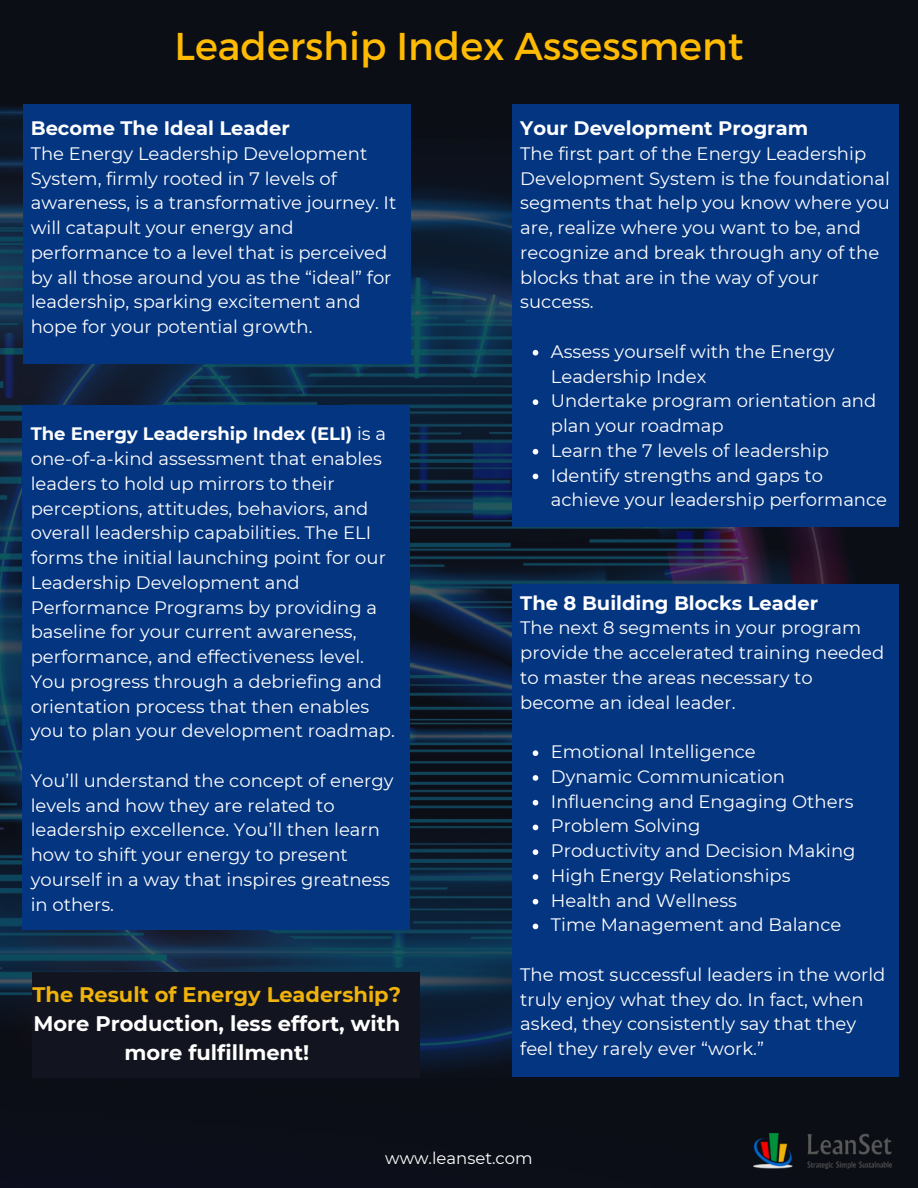
<style>
.page{position:relative;width:918px;height:1188px;background:#fff}
.page>*{position:absolute;margin:0;border:0;box-sizing:border-box;transform-origin:0 0}
.t1{font:38.7px "Montserrat";color:#ffbb01}
.t2{font:700 21px/29.2px "Montserrat";color:#fff;text-align:center}
.t3{font:700 19.5px "Montserrat";color:#fff}
.t4{font:18px/24.8px "Montserrat";color:#fff}
.t5{font:16.5px "Montserrat";color:#fff}
.s1{font-weight:700}
.s2{color:#f0b30c}
</style>
<div class="page">
<img style="left:0;top:0;width:918px;height:1188px">
<div style="left:23px;top:104px;width:387px;height:260px;background:#043581"></div>
<img style="left:754px;top:1133px;width:137px;height:35px">
<div style="left:32px;top:972px;width:388px;height:106px;background:#12151f"></div>
<div style="left:512px;top:104px;width:387px;height:423px;background:#043581"></div>
<svg style="left:533px;top:350px;width:5px;height:6px"></svg>
<svg style="left:533px;top:399px;width:5px;height:6px"></svg>
<svg style="left:533px;top:449px;width:5px;height:6px"></svg>
<svg style="left:533px;top:474px;width:5px;height:5px"></svg>
<div style="left:22px;top:406px;width:388px;height:524px;background:#043581"></div>
<div style="left:512px;top:584px;width:387px;height:492px;background:#043581"></div>
<svg style="left:533px;top:750px;width:5px;height:6px"></svg>
<svg style="left:533px;top:775px;width:5px;height:6px"></svg>
<svg style="left:533px;top:800px;width:5px;height:5px"></svg>
<svg style="left:533px;top:825px;width:5px;height:5px"></svg>
<svg style="left:533px;top:849px;width:5px;height:6px"></svg>
<svg style="left:533px;top:874px;width:5px;height:6px"></svg>
<svg style="left:533px;top:899px;width:5px;height:5px"></svg>
<svg style="left:533px;top:924px;width:5px;height:5px"></svg>
<p class="t1" style="left:174px;top:21px;width:571px">Leadership Index Assessment</p>
<h1 class="t3" style="left:31px;top:116px;width:260px">Become The Ideal Leader</h1>
<p class="t4" style="left:31px;top:141px;width:367px">The Energy Leadership Development System, firmly rooted in 7 levels of awareness, is a transformative journey. It will catapult your energy and performance to a level that is perceived by all those around you as the “ideal” for leadership, sparking excitement and hope for your potential growth.</p>
<p class="t4" style="left:31px;top:422px;width:366px"><span class="s1">The Energy Leadership Index (ELI)</span> is a one-of-a-kind assessment that enables leaders to hold up mirrors to their perceptions, attitudes, behaviors, and overall leadership capabilities. The ELI forms the initial launching point for our Leadership Development and Performance Programs by providing a baseline for your current awareness, performance, and effectiveness level.<br>You progress through a debriefing and orientation process that then enables you to plan your development roadmap.</p>
<p class="t4" style="left:31px;top:768px;width:364px">You’ll understand the concept of energy levels and how they are related to</p>
<p class="t4" style="left:31px;top:818px;width:361px">leadership excellence. You’ll then learn how to shift your energy to present yourself in a way that inspires greatness in others.</p>
<p class="t2" style="left:33px;top:980px;width:370px"><span class="s2">The Result of Energy Leadership?<br></span>More Production, less effort, with more fulfillment!</p>
<p class="t3" style="left:520px;top:116px;width:289px">Your Development Program</p>
<h2 class="t4" style="left:520px;top:141px;width:371px">The first part of the Energy Leadership<br>Development System is the foundational</h2>
<p class="t4" style="left:520px;top:190px;width:371px">segments that help you know where you are, realize where you want to be, and</p>
<p class="t4" style="left:520px;top:240px;width:360px">recognize and break through any of the blocks that are in the way of your success.</p>
<p class="t4" style="left:551px;top:339px;width:285px">Assess yourself with the Energy<br>Leadership Index</p>
<p class="t4" style="left:551px;top:388px;width:327px">Undertake program orientation and plan your roadmap</p>
<p class="t4" style="left:551px;top:438px;width:280px">Learn the 7 levels of leadership</p>
<p class="t4" style="left:551px;top:463px;width:338px">Identify strengths and gaps to achieve your leadership performance</p>
<p class="t3" style="left:520px;top:591px;width:299px">The 8 Building Blocks Leader</p>
<p class="t4" style="left:520px;top:616px;width:366px">The next 8 segments in your program provide the accelerated training needed to master the areas necessary to become an ideal leader.</p>
<p class="t4" style="left:551px;top:739px;width:206px">Emotional Intelligence</p>
<p class="t4" style="left:551px;top:764px;width:236px">Dynamic Communication</p>
<p class="t4" style="left:551px;top:789px;width:304px">Influencing and Engaging Others</p>
<p class="t4" style="left:551px;top:814px;width:151px">Problem Solving</p>
<p class="t4" style="left:551px;top:838px;width:306px">Productivity and Decision Making</p>
<p class="t4" style="left:551px;top:863px;width:241px">High Energy Relationships</p>
<p class="t4" style="left:551px;top:888px;width:188px">Health and Wellness</p>
<p class="t4" style="left:551px;top:913px;width:292px">Time Management and Balance</p>
<p class="t4" style="left:520px;top:962px;width:367px">The most successful leaders in the world truly enjoy what they do. In fact, when asked, they consistently say that they feel they rarely ever “work.”</p>
<p class="t5" style="left:385px;top:1148px;width:149px">www.leanset.com</p>
</div>
